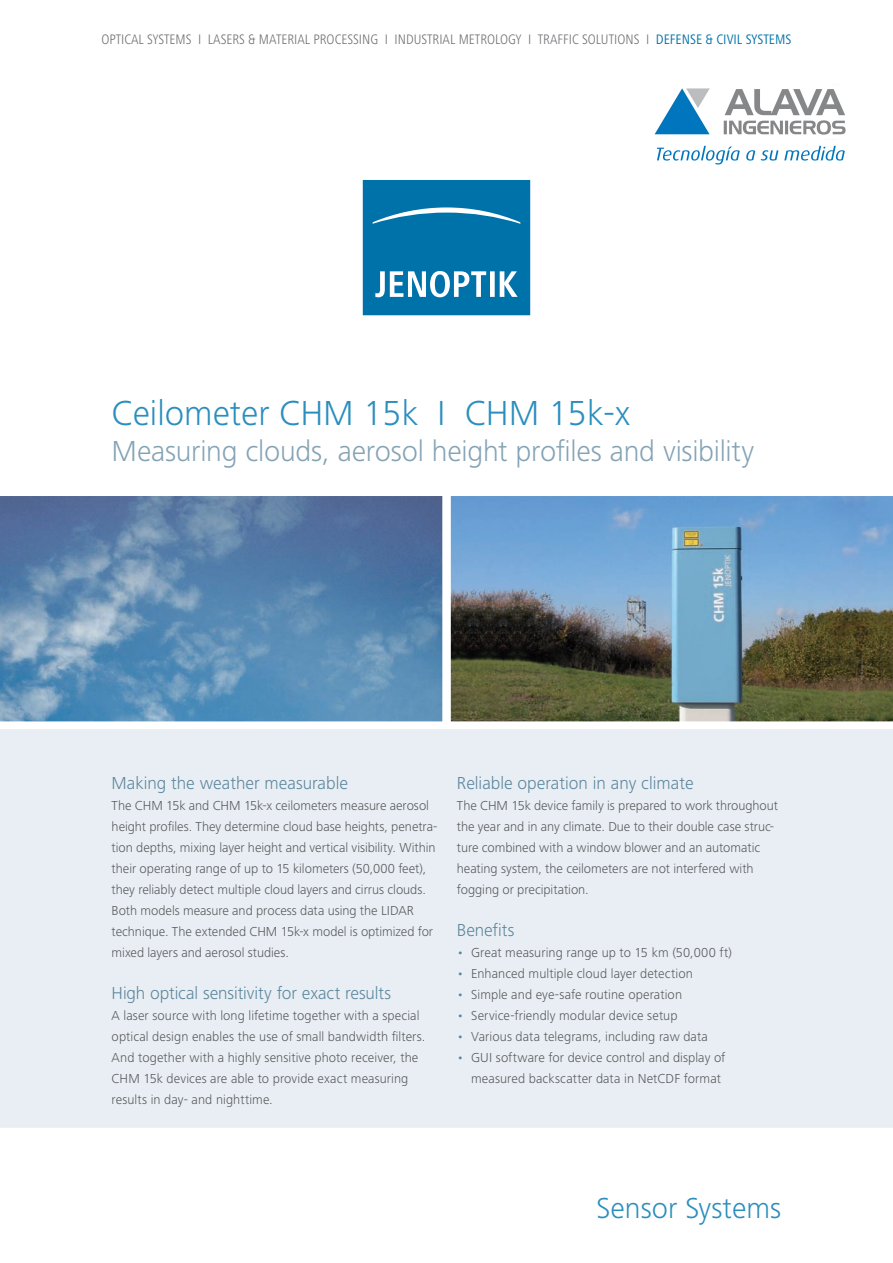
<style>
.page{position:relative;width:893px;height:1263px;background:#fff}
.page>*{position:absolute;margin:0;border:0;box-sizing:border-box;transform-origin:0 0}
.t1{font:300 36px "Frutiger Next LT";color:#2a8ebe}
.t2{font:300 30px "Frutiger Next LT";letter-spacing:-.01em;color:#84a3b5}
.t3{font:300 30px "Frutiger Next LT";color:#2a8ebe}
.t4{font:300 18px "Frutiger Next LT";color:#5a859c}
.t5{font:300 condensed 14.25px "Frutiger Next LT";color:#6c6d70}
.t6{font:300 13.5px/21px "Frutiger Next LT";color:#57585a}
.s1{font-weight:400;color:#0072aa}
.s2{font-size:13.2px;color:#5a859c}
</style>
<div class="page">
<div style="left:0;top:729px;width:893px;height:399px;background:#e8eef3"></div>
<svg style="left:363px;top:180px;width:167px;height:135px;background:#1980b2"></svg>
<img style="left:0;top:496px;width:442px;height:225px">
<img style="left:451px;top:496px;width:442px;height:225px">
<img style="left:654px;top:88px;width:192px;height:77px">
<p class="t5" style="left:102px;top:32px;width:691px">OPTICAL SYSTEMS I LASERS &amp; MATERIAL PROCESSING I INDUSTRIAL METROLOGY I TRAFFIC SOLUTIONS I <span class="s1">DEFENSE &amp; CIVIL SYSTEMS</span></p>
<h1 class="t1" style="left:112px;top:393px;width:520px">Ceilometer CHM 15k I CHM 15k-x</h1>
<h2 class="t2" style="left:112px;top:434px;width:644px">Measuring clouds, aerosol height profiles and visibility</h2>
<h3 class="t4" style="left:112px;top:773px;width:238px">Making the weather measurable</h3>
<p class="t6" style="left:112px;top:795px;width:327px">The CHM 15k and CHM 15k-x ceilometers measure aerosol height profiles. They determine cloud base heights, penetra&shy;tion depths, mixing layer height and vertical visibility. Within their operating range of up to 15 kilometers (50,000 feet), they reliably detect multiple cloud layers and cirrus clouds.<br>Both models measure and process data using the LIDAR technique. The extended CHM 15k-x model is optimized for mixed layers and aerosol studies.</p>
<h3 class="t4" style="left:112px;top:983px;width:281px">High optical sensitivity for exact results</h3>
<p class="t6" style="left:112px;top:1005px;width:315px">A laser source with long lifetime together with a special optical design enables the use of small bandwidth filters.<br>And together with a highly sensitive photo receiver, the CHM 15k devices are able to provide exact measuring results in day- and nighttime.</p>
<h3 class="t4" style="left:457px;top:773px;width:238px">Reliable operation in any climate</h3>
<p class="t6" style="left:457px;top:795px;width:323px">The CHM 15k device family is prepared to work throughout the year and in any climate. Due to their double case struc&shy;ture combined with a window blower and an automatic heating system, the ceilometers are not interfered with fogging or precipitation.</p>
<h3 class="t4" style="left:457px;top:920px;width:59px">Benefits</h3>
<p class="t6" style="left:457px;top:942px;width:277px"><span class="s2">•</span> Great measuring range up to 15 km (50,000 ft)</p>
<p class="t6" style="left:457px;top:963px;width:237px"><span class="s2">•</span> Enhanced multiple cloud layer detection</p>
<p class="t6" style="left:457px;top:984px;width:227px"><span class="s2">•</span> Simple and eye-safe routine operation</p>
<p class="t6" style="left:457px;top:1005px;width:222px"><span class="s2">•</span> Service-friendly modular device setup</p>
<p class="t6" style="left:457px;top:1026px;width:253px"><span class="s2">•</span> Various data telegrams, including raw data</p>
<p class="t6" style="left:471px;top:1047px;width:256px;text-indent:-14px"><span class="s2">•</span> GUI software for device control and display of measured backscatter data in NetCDF format</p>
<h2 class="t3" style="left:597px;top:1191px;width:186px">Sensor Systems</h2>
</div>
